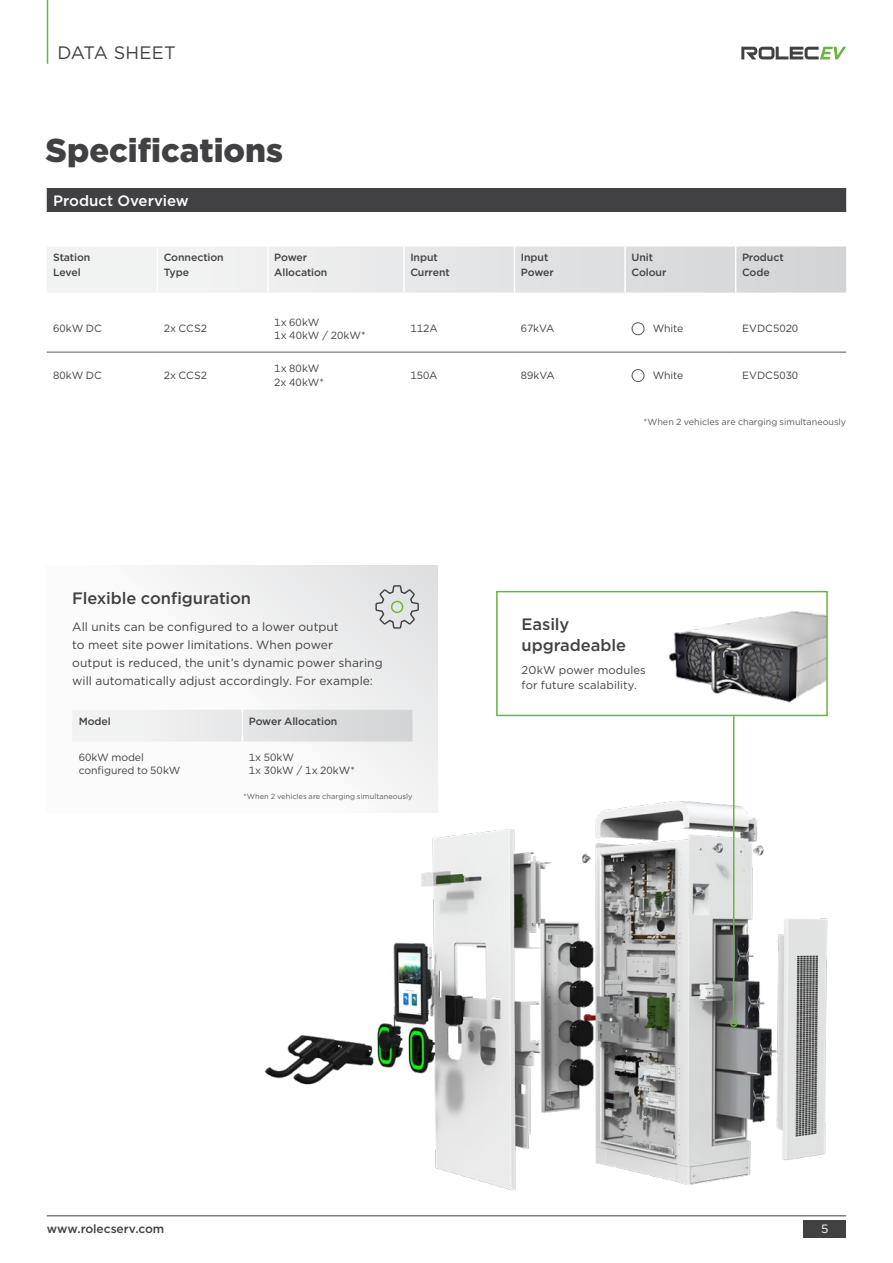
<style>
.page{position:relative;width:893px;height:1263px;background:#fff}
.page>*{position:absolute;margin:0;border:0;box-sizing:border-box;transform-origin:0 0}
.t1{font:900 33px "Gotham";color:#414042}
.t2{font:18px "Gotham";letter-spacing:.005em;color:#414042}
.t3{font:500 16.5px/21px "Gotham";letter-spacing:-.005em;color:#414042}
.t4{font:500 15px "Gotham";letter-spacing:-.005em;color:#fff}
.t5{font:12px/18px "Gotham";letter-spacing:.005em;color:#414042}
.t6{font:500 12px "Gotham";letter-spacing:-.005em;color:#414042}
.t7{font:12px "Gotham";color:#fff}
.t8{font:11.25px/15px "Gotham";letter-spacing:.01em;color:#414042}
.t9{font:10.5px/13.5px "Gotham";letter-spacing:-.005em;color:#414042}
.t10{font:500 10.5px/14.2px "Gotham";letter-spacing:-.01em;color:#414042}
.t11{font:9px "Gotham";color:#58595b}
.t12{font:7.5px "Gotham";color:#58595b}
</style>
<div class="page">
<hr style="left:47px;top:0;width:1px;height:64px;background:#6cb33f">
<hr style="left:47px;top:1215px;width:799px;height:1px;background:#414042">
<div style="left:804px;top:1220px;width:42px;height:18px;background:#414042"></div>
<svg style="left:741px;top:47px;width:105px;height:12px"></svg>
<img style="left:263px;top:754px;width:571px;height:484px">
<div style="left:47px;top:188px;width:799px;height:24px;background:#414042"></div>
<svg style="left:47px;top:247px;width:799px;height:46px"></svg>
<hr style="left:403px;top:247px;width:2px;height:46px;background:#fff">
<hr style="left:514px;top:247px;width:1px;height:46px;background:#fff">
<hr style="left:624px;top:247px;width:2px;height:46px;background:#fff">
<hr style="left:735px;top:247px;width:1px;height:46px;background:#fff">
<hr style="left:157px;top:247px;width:1px;height:46px;background:#fff">
<hr style="left:267px;top:247px;width:2px;height:46px;background:#fff">
<hr style="left:47px;top:352px;width:110px;height:1px;background:#58595b">
<hr style="left:157px;top:352px;width:111px;height:1px;background:#58595b">
<hr style="left:268px;top:352px;width:136px;height:1px;background:#58595b">
<hr style="left:404px;top:352px;width:110px;height:1px;background:#58595b">
<hr style="left:514px;top:352px;width:111px;height:1px;background:#58595b">
<hr style="left:625px;top:352px;width:111px;height:1px;background:#58595b">
<hr style="left:736px;top:352px;width:110px;height:1px;background:#58595b">
<div style="left:632px;top:322px;width:12px;height:13px;border:1px solid #58595b;border-radius:50%"></div>
<div style="left:632px;top:369px;width:12px;height:13px;border:1px solid #58595b;border-radius:50%"></div>
<div style="left:47px;top:565px;width:391px;height:247px;background:linear-gradient(to right,#fefefe,#ebeced)"></div>
<img style="left:669px;top:611px;width:156px;height:92px">
<div style="left:496px;top:591px;width:332px;height:125px;border:2px solid #6cb33f"></div>
<hr style="left:733px;top:716px;width:1px;height:304px;background:#6cb33f">
<div style="left:730px;top:1019px;width:7px;height:8px;border:2px solid #6cb33f;border-radius:50%"></div>
<svg style="left:72px;top:710px;width:340px;height:31px"></svg>
<hr style="left:242px;top:710px;width:1px;height:31px;background:#fff">
<svg style="left:375px;top:569px;width:45px;height:76px;background:#d6d7d8"></svg>
<div style="left:391px;top:601px;width:12px;height:12px;border:1px solid #6cb33f;border-radius:50%"></div>
<h2 class="t2" style="left:57px;top:42px;width:120px">DATA SHEET</h2>
<h1 class="t1" style="left:46px;top:128px;width:239px">Specifications</h1>
<p class="t4" style="left:53px;top:190px;width:137px">Product Overview</p>
<p class="t10" style="left:53px;top:250px;width:39px">Station<br>Level</p>
<p class="t10" style="left:164px;top:250px;width:62px">Connection<br>Type</p>
<p class="t10" style="left:274px;top:250px;width:55px">Power<br>Allocation</p>
<p class="t10" style="left:410px;top:250px;width:41px">Input<br>Current</p>
<p class="t10" style="left:521px;top:250px;width:34px">Input<br>Power</p>
<p class="t10" style="left:631px;top:250px;width:36px">Unit<br>Colour</p>
<p class="t10" style="left:742px;top:250px;width:43px">Product<br>Code</p>
<p class="t9" style="left:53px;top:322px;width:50px">60kW DC</p>
<p class="t9" style="left:164px;top:322px;width:45px">2x CCS2</p>
<p class="t9" style="left:274px;top:315px;width:93px">1x 60kW<br>1x 40kW / 20kW*</p>
<p class="t9" style="left:410px;top:322px;width:29px">112A</p>
<p class="t9" style="left:521px;top:322px;width:35px">67kVA</p>
<p class="t9" style="left:653px;top:322px;width:32px">White</p>
<p class="t9" style="left:742px;top:322px;width:58px">EVDC5020</p>
<p class="t9" style="left:53px;top:368px;width:50px">80kW DC</p>
<p class="t9" style="left:164px;top:368px;width:45px">2x CCS2</p>
<p class="t9" style="left:274px;top:362px;width:51px">1x 80kW<br>2x 40kW*</p>
<p class="t9" style="left:410px;top:368px;width:29px">150A</p>
<p class="t9" style="left:521px;top:368px;width:35px">89kVA</p>
<p class="t9" style="left:653px;top:368px;width:32px">White</p>
<p class="t9" style="left:742px;top:368px;width:58px">EVDC5030</p>
<p class="t11" style="left:643px;top:416px;width:204px">*When 2 vehicles are charging simultaneously</p>
<h3 class="t3" style="left:72px;top:587px;width:180px">Flexible configuration</h3>
<p class="t5" style="left:72px;top:617px;width:312px">All units can be configured to a lower output<br>to meet site power limitations. When power<br>output is reduced, the unit’s dynamic power sharing will automatically adjust accordingly. For example:</p>
<p class="t10" style="left:79px;top:713px;width:34px">Model</p>
<p class="t10" style="left:249px;top:713px;width:90px">Power Allocation</p>
<p class="t9" style="left:79px;top:750px;width:103px">60kW model configured to 50kW</p>
<p class="t9" style="left:249px;top:750px;width:108px">1x 50kW<br>1x 30kW / 1x 20kW*</p>
<p class="t12" style="left:243px;top:791px;width:170px">*When 2 vehicles are charging simultaneously</p>
<h3 class="t3" style="left:522px;top:613px;width:106px">Easily upgradeable</h3>
<p class="t8" style="left:522px;top:662px;width:126px">20kW power modules for future scalability.</p>
<p class="t6" style="left:47px;top:1221px;width:119px">www.rolecserv.com</p>
<p class="t7" style="left:821px;top:1221px;width:9px">5</p>
</div>
